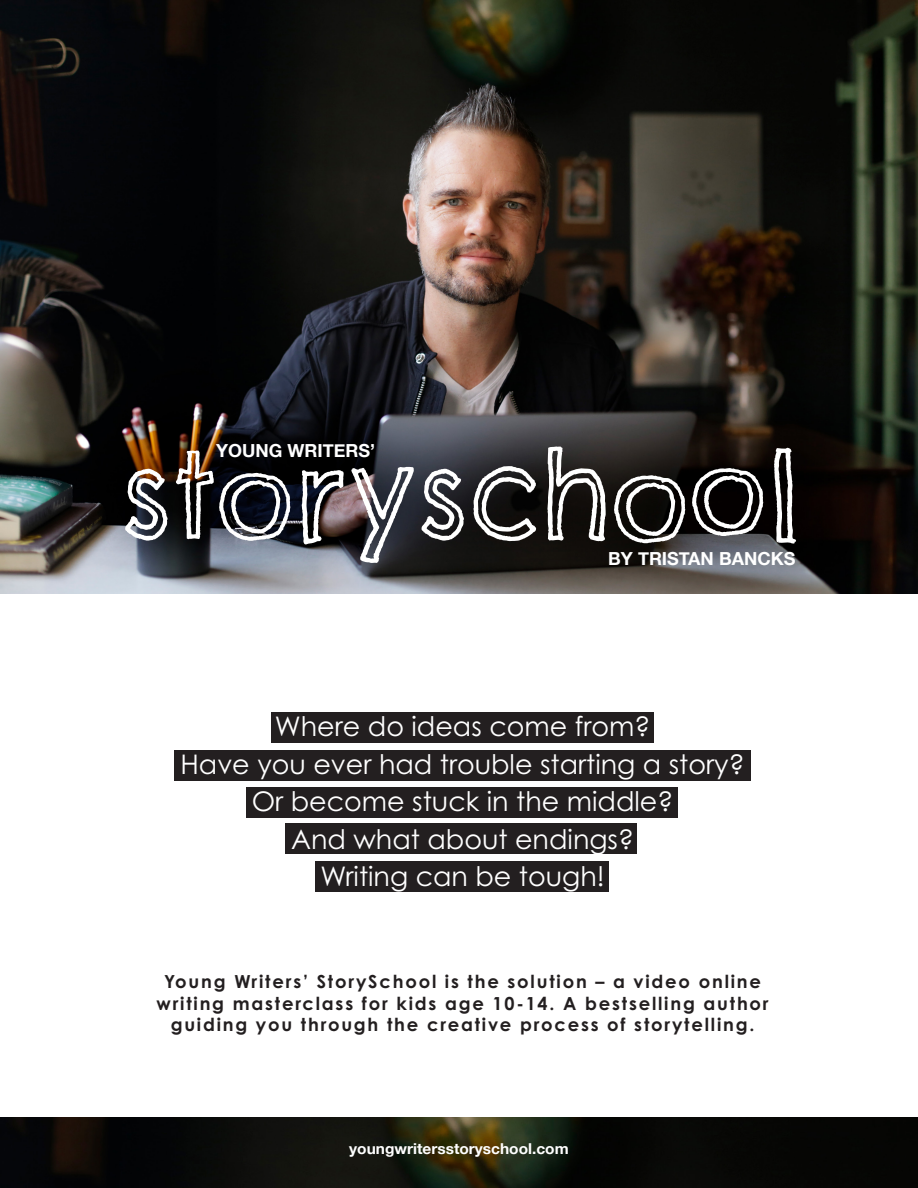
<style>
.page{position:relative;width:918px;height:1188px;background:#fff}
.page>*{position:absolute;margin:0;border:0;box-sizing:border-box;transform-origin:0 0}
.Heading{font:120px "Chelsea Market Open";color:#fff}
.Paragraph_Style_1{font:27px "Century Gothic Pro";color:#fff}
.Paragraph_Style_2{font:700 18px/21.6px "Century Gothic Pro";letter-spacing:.1em;color:#231f20;text-align:center}
.t1{font:700 18px "Helvetica Neue";color:#fff}
.t2{font:700 15px "Helvetica Neue";color:#fff}
</style>
<div class="page">
<img style="left:0;top:0;width:918px;height:593px">
<img style="left:0;top:1118px;width:918px;height:70px">
<div style="left:271px;top:713px;width:382px;height:30px;background:#231f20"></div>
<div style="left:174px;top:750px;width:577px;height:31px;background:#231f20"></div>
<div style="left:247px;top:787px;width:431px;height:31px;background:#231f20"></div>
<div style="left:285px;top:824px;width:351px;height:30px;background:#231f20"></div>
<div style="left:315px;top:861px;width:293px;height:31px;background:#231f20"></div>
<p class="t1" style="left:216px;top:437px;width:160px">YOUNG WRITERS’</p>
<p class="Heading" style="left:121px;top:418px;width:682px">storyschool</p>
<p class="t1" style="left:608px;top:545px;width:189px">BY TRISTAN BANCKS</p>
<p class="Paragraph_Style_1" style="left:275px;top:710px;width:377px">Where do ideas come from?</p>
<p class="Paragraph_Style_1" style="left:180px;top:748px;width:566px">Have you ever had trouble starting a story?</p>
<p class="Paragraph_Style_1" style="left:252px;top:785px;width:423px">Or become stuck in the middle?</p>
<p class="Paragraph_Style_1" style="left:291px;top:823px;width:344px">And what about endings?</p>
<p class="Paragraph_Style_1" style="left:320px;top:860px;width:286px">Writing can be tough!</p>
<p class="Paragraph_Style_2" style="left:156px;top:971px;width:614px">Young Writers’ StorySchool is the solution – a video online writing masterclass for kids age 10-14. A bestselling author</p>
<p class="Paragraph_Style_2" style="left:171px;top:1014px;width:585px">guiding you through the creative process of storytelling.</p>
<p class="t2" style="left:349px;top:1137px;width:221px">youngwritersstoryschool.com</p>
</div>
